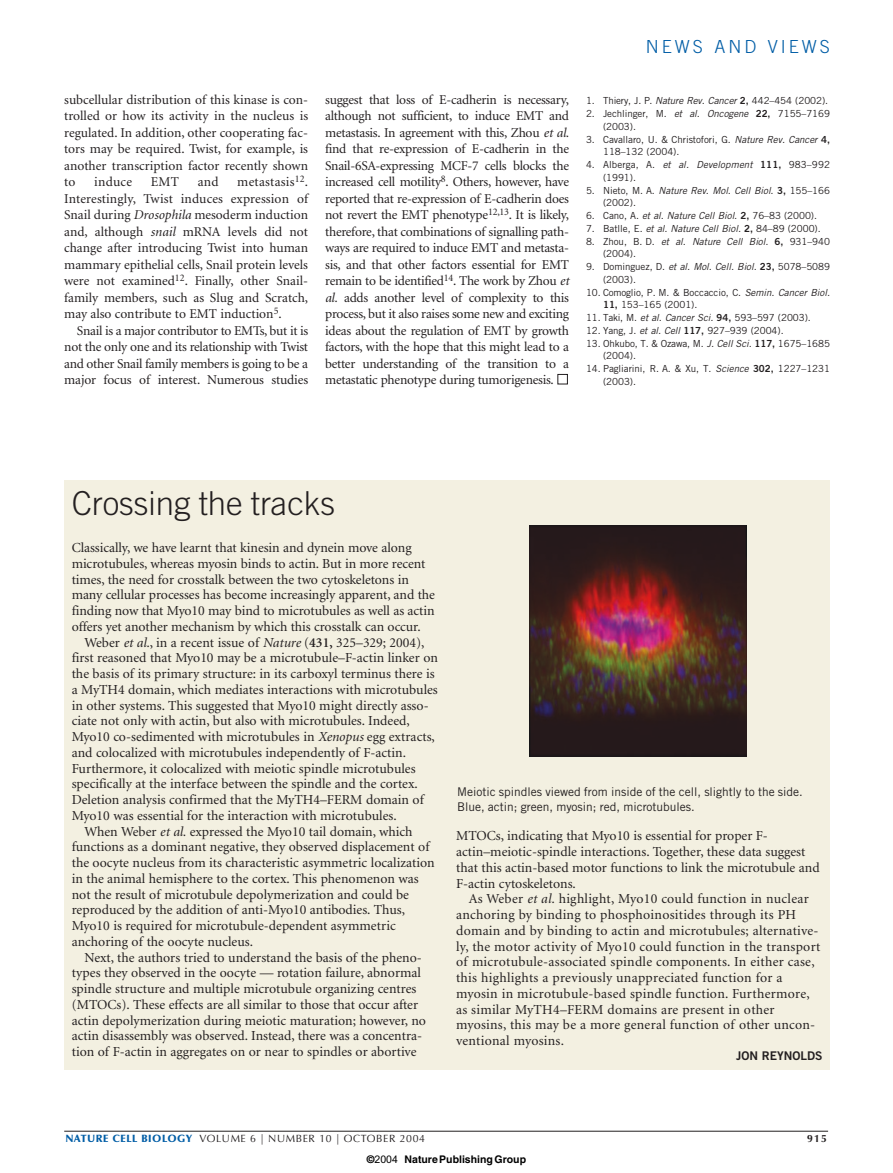
<style>
.page{position:relative;width:893px;height:1173px;background:#fff}
.page>*{position:absolute;margin:0;border:0;box-sizing:border-box;transform-origin:0 0}
.t1{font:300 33px "Trade Gothic";color:#231f20}
.t2{font:300 18px "Trade Gothic";letter-spacing:.165em;color:#005da6}
.t3{font:13.8px/15.8px "Minion";color:#231f20}
.t4{font:13.8px/15.8px "Minion";letter-spacing:.02em;color:#231f20}
.t5{font:13.5px/16.5px "Minion";letter-spacing:-.01em;color:#231f20;text-align:justify}
.t6{font:12px/15px "Trade Gothic";color:#231f20}
.t7{font:12px "Trade Gothic Bold Two";color:#231f20}
.t8{font:10.5px "Optima";letter-spacing:.055em;color:#231f20}
.t9{font:700 10.5px "Helvetica";color:#000}
.t10{font:700 10.5px "Optima";color:#231f20}
.t11{font:9.75px/12.8px "Trade Gothic";letter-spacing:-.005em;color:#231f20}
.s1{font-style:italic}
.s2{font-family:"Trade Gothic Bold Two"}
.s3{font-weight:600}
.s4{font-weight:900;color:#005da6}
.s5{font-family:"Arial";font-weight:400}
</style>
<div class="page">
<hr style="left:64px;top:1131px;width:764px;height:1px;background:#231f20">
<div style="left:557px;top:374px;width:10px;height:10px;border:1px solid #231f20"></div>
<div style="left:64px;top:480px;width:766px;height:590px;background:#f3f0e1"></div>
<img style="left:530px;top:525px;width:216px;height:232px">
<h2 class="t2" style="left:646px;top:40px;width:186px">NEWS AND VIEWS</h2>
<p class="t5" style="left:64px;top:92px;width:245px">subcellular distribution of this kinase is con&shy;trolled or how its activity in the nucleus is regulated. In addition, other cooperating fac&shy;tors may be required. Twist, for example, is another transcription factor recently shown to</p>
<p class="t5" style="left:64px;top:175px;width:245px;text-indent:173px">metastasis<sup>12</sup>.<br>Interestingly, Twist induces expression of Snail during <span class="s1">Drosophila</span> mesoderm induction and, although <span class="s1">snail</span> mRNA levels did not change after introducing Twist into human mammary epithelial cells, Snail protein levels were not examined<sup>12</sup>. Finally, other Snail&shy;family members, such as Slug and Scratch, may also contribute to EMT induction<sup>5</sup>.</p>
<p class="t5" style="left:64px;top:323px;width:245px;text-indent:13px">Snail is a major contributor to EMTs, but it is not the only one and its relationship with Twist and other Snail family members is going to be a major focus of interest. Numerous studies</p>
<p class="t5" style="left:94px;top:175px;width:39px">induce</p>
<p class="t5" style="left:151px;top:175px;width:30px">EMT</p>
<p class="t5" style="left:198px;top:175px;width:22px">and</p>
<p class="t5" style="left:325px;top:92px;width:245px">suggest that loss of E-cadherin is necessary, although not sufficient, to induce EMT and metastasis. In agreement with this, Zhou <span class="s1">et al. </span>find that re-expression of E-cadherin in the Snail-6SA-expressing MCF-7 cells blocks the increased cell motility<sup>8</sup>. Others, however, have reported that re-expression of E-cadherin does not revert the EMT phenotype<sup>12,13</sup>. It is likely, therefore, that combinations of signalling path&shy;ways are required to induce EMT and metasta&shy;sis, and that other factors essential for EMT remain to be identified<sup>14</sup>. The work by Zhou <span class="s1">et al.</span> adds another level of complexity to this process, but it also raises some new and exciting ideas about the regulation of EMT by growth factors, with the hope that this might lead to a better understanding of the transition to a metastatic phenotype during tumorigenesis.</p>
<p class="t11" style="left:586px;top:95px;width:244px">1. Thiery, J. P. <span class="s1">Nature Rev. Cancer</span> <span class="s2">2,</span> 442–454 (2002).</p>
<p class="t11" style="left:603px;top:108px;width:228px;text-indent:-17px">2. Jechlinger, M. <span class="s1">et al. Oncogene</span> <span class="s2">22,</span> 7155–7169 (2003).</p>
<p class="t11" style="left:603px;top:134px;width:228px;text-indent:-17px">3. Cavallaro, U. &amp; Christofori, G. <span class="s1">Nature Rev. Cancer</span> <span class="s2">4,<br></span>118–132 (2004).</p>
<p class="t11" style="left:603px;top:159px;width:228px;text-indent:-17px">4. Alberga, A. <span class="s1">et al. Development</span> <span class="s2">111,</span> 983–992 (1991).</p>
<p class="t11" style="left:603px;top:185px;width:228px;text-indent:-17px">5. Nieto, M. A. <span class="s1">Nature Rev. Mol. Cell Biol.</span> <span class="s2">3,</span> 155–166 (2002).</p>
<p class="t11" style="left:586px;top:210px;width:232px">6. Cano, A. <span class="s1">et al. Nature Cell Biol.</span> <span class="s2">2,</span> 76–83 (2000).</p>
<p class="t11" style="left:586px;top:223px;width:236px">7. Batlle, E. <span class="s1">et al. Nature Cell Biol.</span> <span class="s2">2,</span> 84–89 (2000).</p>
<p class="t11" style="left:603px;top:236px;width:228px;text-indent:-17px">8. Zhou, B. D. <span class="s1">et al. Nature Cell Biol.</span> <span class="s2">6,</span> 931–940 (2004).</p>
<p class="t11" style="left:603px;top:261px;width:228px;text-indent:-17px">9. Dominguez, D. <span class="s1">et al. Mol. Cell. Biol.</span> <span class="s2">23,</span> 5078–5089 (2003).</p>
<p class="t11" style="left:603px;top:287px;width:228px;text-indent:-17px">10. Comoglio, P. M. &amp; Boccaccio, C. <span class="s1">Semin. Cancer Biol.<br></span><span class="s2">11,</span> 153–165 (2001).</p>
<p class="t11" style="left:586px;top:312px;width:226px">11. Taki, M. <span class="s1">et al. Cancer Sci.</span> <span class="s2">94,</span> 593–597 (2003).</p>
<p class="t11" style="left:586px;top:325px;width:199px">12. Yang, J. <span class="s1">et al. Cell</span> <span class="s2">117,</span> 927–939 (2004).</p>
<p class="t11" style="left:603px;top:338px;width:228px;text-indent:-17px">13. Ohkubo, T. &amp; Ozawa, M. <span class="s1">J. Cell Sci.</span> <span class="s2">117,</span> 1675–1685 (2004).</p>
<p class="t11" style="left:603px;top:363px;width:228px;text-indent:-17px">14. Pagliarini, R. A. &amp; Xu, T. <span class="s1">Science</span> <span class="s2">302,</span> 1227–1231 (2003).</p>
<h1 class="t1" style="left:72px;top:491px;width:265px">Crossing the tracks</h1>
<p class="t3" style="left:72px;top:541px;width:365px">Classically, we have learnt that kinesin and dynein move along microtubules, whereas myosin binds to actin. But in more recent times, the need for crosstalk between the two cytoskeletons in many cellular processes has become increasingly apparent, and the finding now that Myo10 may bind to microtubules as well as actin offers yet another mechanism by which this crosstalk can occur.</p>
<p class="t3" style="left:84px;top:636px;width:341px">Weber <span class="s1">et al.</span>, in a recent issue of <span class="s1">Nature</span> (<span class="s3">431,</span> 325–329; 2004),</p>
<p class="t3" style="left:72px;top:651px;width:368px">first reasoned that Myo10 may be a microtubule–F-actin linker on</p>
<p class="t3" style="left:72px;top:667px;width:364px">the basis of its primary structure: in its carboxyl terminus there is</p>
<p class="t3" style="left:72px;top:683px;width:367px">a MyTH4 domain, which mediates interactions with microtubules</p>
<p class="t3" style="left:72px;top:699px;width:358px">in other systems. This suggested that Myo10 might directly asso-</p>
<p class="t3" style="left:72px;top:714px;width:339px">ciate not only with actin, but also with microtubules. Indeed,</p>
<p class="t3" style="left:72px;top:730px;width:365px">Myo10 co-sedimented with microtubules in <span class="s1">Xenopus</span> egg extracts,</p>
<p class="t3" style="left:72px;top:746px;width:336px">and colocalized with microtubules independently of F-actin.</p>
<p class="t3" style="left:72px;top:762px;width:345px">Furthermore, it colocalized with meiotic spindle microtubules</p>
<p class="t3" style="left:72px;top:777px;width:347px">specifically at the interface between the spindle and the cortex.</p>
<p class="t3" style="left:72px;top:793px;width:353px">Deletion analysis confirmed that the MyTH4–FERM domain of</p>
<p class="t3" style="left:72px;top:809px;width:326px">Myo10 was essential for the interaction with microtubules.</p>
<p class="t3" style="left:84px;top:825px;width:329px">When Weber <span class="s1">et al.</span> expressed the Myo10 tail domain, which</p>
<p class="t3" style="left:72px;top:840px;width:359px">functions as a dominant negative, they observed displacement of</p>
<p class="t3" style="left:72px;top:856px;width:364px">the oocyte nucleus from its characteristic asymmetric localization</p>
<p class="t3" style="left:72px;top:872px;width:348px">in the animal hemisphere to the cortex. This phenomenon was</p>
<p class="t3" style="left:72px;top:888px;width:339px">not the result of microtubule depolymerization and could be</p>
<p class="t3" style="left:72px;top:903px;width:335px">reproduced by the addition of anti-Myo10 antibodies. Thus,</p>
<p class="t3" style="left:72px;top:919px;width:325px">Myo10 is required for microtubule-dependent asymmetric</p>
<p class="t3" style="left:72px;top:935px;width:183px">anchoring of the oocyte nucleus.</p>
<p class="t3" style="left:84px;top:951px;width:339px">Next, the authors tried to understand the basis of the pheno-</p>
<p class="t3" style="left:72px;top:966px;width:351px">types they observed in the oocyte — rotation failure, abnormal</p>
<p class="t3" style="left:72px;top:982px;width:346px">spindle structure and multiple microtubule organizing centres</p>
<p class="t3" style="left:72px;top:998px;width:348px">(MTOCs). These effects are all similar to those that occur after</p>
<p class="t3" style="left:72px;top:1014px;width:356px">actin depolymerization during meiotic maturation; however, no</p>
<p class="t3" style="left:72px;top:1029px;width:352px">actin disassembly was observed. Instead, there was a concentra-</p>
<p class="t3" style="left:72px;top:1045px;width:346px">tion of F-actin in aggregates on or near to spindles or abortive</p>
<p class="t6" style="left:457px;top:785px;width:347px">Meiotic spindles viewed from inside of the cell, slightly to the side.<br>Blue, actin; green, myosin; red, microtubules.</p>
<p class="t3" style="left:456px;top:829px;width:365px">MTOCs, indicating that Myo10 is essential for proper F&shy;actin–meiotic-spindle interactions. Together, these data suggest that this actin-based motor functions to link the microtubule and F-actin cytoskeletons.</p>
<p class="t4" style="left:456px;top:892px;width:366px;text-indent:13px">As Weber <span class="s1">et al.</span> highlight, Myo10 could function in nuclear anchoring by binding to phosphoinositides through its PH domain and by binding to actin and microtubules; alternative&shy;ly, the motor activity of Myo10 could function in the transport of microtubule-associated spindle components. In either case, this highlights a previously unappreciated function for a myosin in microtubule-based spindle function. Furthermore, as similar MyTH4–FERM domains are present in other myosins, this may be a more general function of other uncon&shy;ventional myosins.</p>
<p class="t7" style="left:736px;top:1051px;width:88px">JON REYNOLDS</p>
<p class="t8" style="left:65px;top:1134px;width:361px"><span class="s4">NATURE CELL BIOLOGY</span> VOLUME 6 | NUMBER 10 | OCTOBER 2004</p>
<p class="t10" style="left:807px;top:1134px;width:21px">915</p>
<p class="t9" style="left:367px;top:1153px;width:161px">© <span class="s5">2004</span> NaturePublishingGroup</p>
</div>
